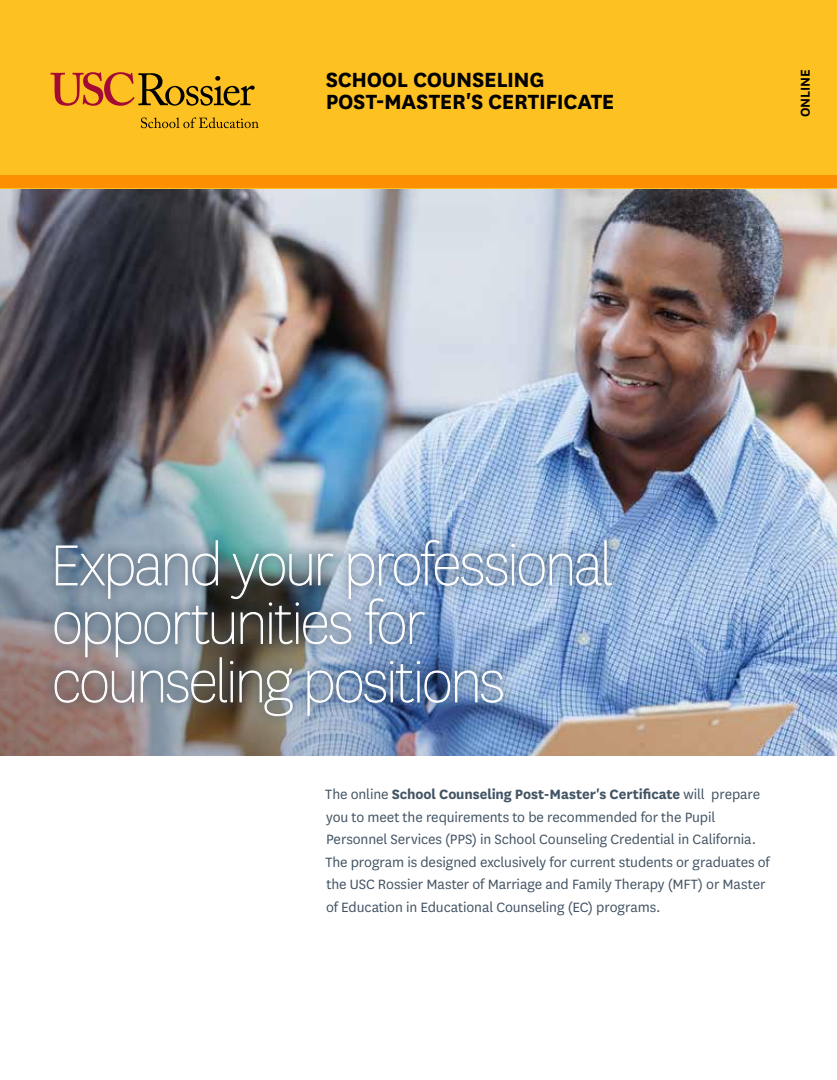
<style>
.page{position:relative;width:837px;height:1080px;background:#fff}
.page>*{position:absolute;margin:0;border:0;box-sizing:border-box;transform-origin:0 0}
.t1{font:100 66px/58.5px "National";letter-spacing:-.035em;color:#fff}
.t2{font:700 24px/22.5px "National";letter-spacing:-.015em;color:#000}
.t3{font:15.75px/22.5px "National";letter-spacing:-.01em;color:#435464}
.t4{font:600 15px "National";letter-spacing:-.015em;color:#000}
.s1{font-weight:700}
</style>
<div class="page">
<img style="left:0;top:188px;width:837px;height:568px">
<div style="left:0;top:0;width:837px;height:188px;background:#fec122"></div>
<svg style="left:51px;top:72px;width:204px;height:34px"></svg>
<svg style="left:141px;top:117px;width:118px;height:11px"></svg>
<div style="left:0;top:176px;width:837px;height:12px;background:#fd8f02"></div>
<div style="left:42px;top:528px;width:582px;height:200px;background:#435464;opacity:.98"></div>
<img style="left:54px;top:540px;width:558px;height:176px">
<h2 class="t2" style="left:326px;top:66px;width:290px">SCHOOL COUNSELING<br>POST-MASTER'S CERTIFICATE</h2>
<p class="t4" style="left:795px;top:117px;width:49px;rotate:-90deg">ONLINE</p>
<h1 class="t1" style="left:50px;top:535px;width:564px">Expand your professional opportunities for counseling positions</h1>
<p class="t3" style="left:325px;top:782px;width:446px">The online <span class="s1">School Counseling Post-Master's Certificate</span> will prepare you to meet the requirements to be recommended for the Pupil Personnel Services (PPS) in School Counseling Credential in California.<br>The program is designed exclusively for current students or graduates of the USC Rossier Master of Marriage and Family Therapy (MFT) or Master of Education in Educational Counseling (EC) programs.</p>
</div>
